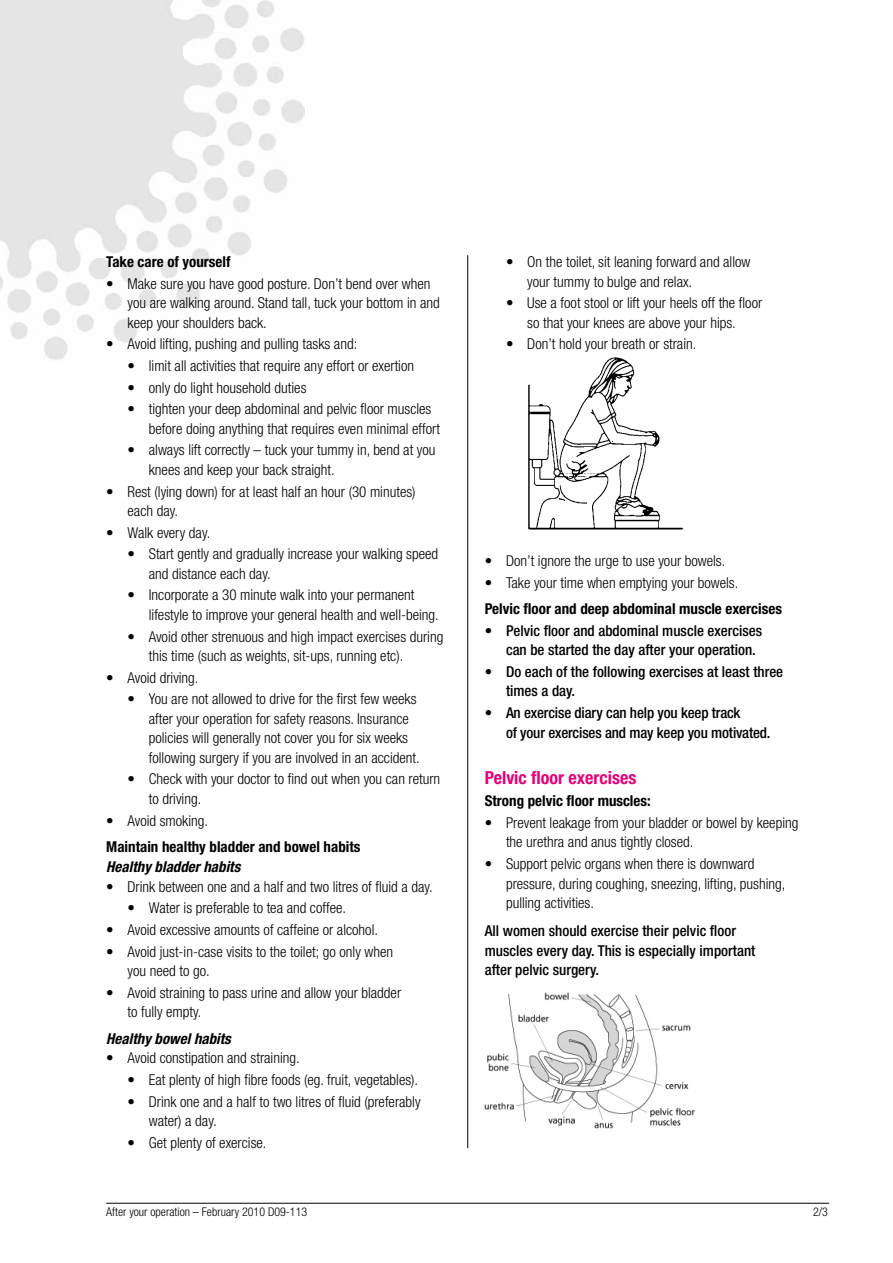
<style>
.page{position:relative;width:893px;height:1263px;background:#fff}
.page>*{position:absolute;margin:0;border:0;box-sizing:border-box;transform-origin:0 0}
.t1{font:700 condensed 18px "Helvetica Neue";color:#e20177}
.t2{font:300 condensed 15px/19.5px "Helvetica Neue";color:#000}
.t3{font:500 condensed 15px/19.5px "Helvetica Neue";color:#000}
.t4{font:700 condensed 15px "Helvetica Neue";color:#000}
.t5{font:italic 700 condensed 15px "Helvetica Neue";color:#000}
.t6{font:300 condensed 12px "Helvetica Neue";color:#000}
</style>
<div class="page">
<img style="left:0;top:0;width:304px;height:360px">
<img style="left:528px;top:357px;width:156px;height:173px">
<img style="left:485px;top:992px;width:210px;height:137px">
<hr style="left:467px;top:255px;width:1px;height:893px;background:#000">
<hr style="left:106px;top:1203px;width:723px;height:1px;background:#000">
<p class="t4" style="left:106px;top:253px;width:126px">Take care of yourself</p>
<p class="t2" style="left:128px;top:274px;width:314px;text-indent:-21px">• Make sure you have good posture. Don’t bend over when you are walking around. Stand tall, tuck your bottom in and keep your shoulders back.</p>
<p class="t2" style="left:106px;top:334px;width:252px">• Avoid lifting, pushing and pulling tasks and:</p>
<p class="t2" style="left:128px;top:356px;width:288px">• limit all activities that require any effort or exertion</p>
<p class="t2" style="left:128px;top:377px;width:180px">• only do light household duties</p>
<p class="t2" style="left:149px;top:399px;width:293px;text-indent:-21px">• tighten your deep abdominal and pelvic floor muscles before doing anything that requires even minimal effort</p>
<p class="t2" style="left:149px;top:440px;width:288px;text-indent:-21px">• always lift correctly – tuck your tummy in, bend at you knees and keep your back straight.</p>
<p class="t2" style="left:128px;top:481px;width:289px;text-indent:-21px">• Rest (lying down) for at least half an hour (30 minutes) each day.</p>
<p class="t2" style="left:106px;top:522px;width:106px">• Walk every day.</p>
<p class="t2" style="left:149px;top:544px;width:291px;text-indent:-21px">• Start gently and gradually increase your walking speed and distance each day.</p>
<p class="t2" style="left:149px;top:585px;width:291px;text-indent:-21px">• Incorporate a 30 minute walk into your permanent lifestyle to improve your general health and well-being.</p>
<p class="t2" style="left:149px;top:626px;width:296px;text-indent:-21px">• Avoid other strenuous and high impact exercises during this time (such as weights, sit-ups, running etc).</p>
<p class="t2" style="left:106px;top:667px;width:94px">• Avoid driving.</p>
<p class="t2" style="left:149px;top:689px;width:272px;text-indent:-21px">• You are not allowed to drive for the first few weeks after your operation for safety reasons. Insurance policies will generally not cover you for six weeks following surgery if you are involved in an accident.</p>
<p class="t2" style="left:149px;top:769px;width:293px;text-indent:-21px">• Check with your doctor to find out when you can return to driving.</p>
<p class="t2" style="left:106px;top:810px;width:103px">• Avoid smoking.</p>
<p class="t4" style="left:106px;top:838px;width:256px">Maintain healthy bladder and bowel habits</p>
<p class="t5" style="left:106px;top:858px;width:136px">Healthy bladder habits</p>
<p class="t2" style="left:106px;top:876px;width:328px">• Drink between one and a half and two litres of fluid a day.</p>
<p class="t2" style="left:128px;top:898px;width:220px">• Water is preferable to tea and coffee.</p>
<p class="t2" style="left:106px;top:920px;width:273px">• Avoid excessive amounts of caffeine or alcohol.</p>
<p class="t2" style="left:128px;top:941px;width:267px;text-indent:-21px">• Avoid just-in-case visits to the toilet; go only when you need to go.</p>
<p class="t2" style="left:128px;top:982px;width:275px;text-indent:-21px">• Avoid straining to pass urine and allow your bladder to fully empty.</p>
<p class="t5" style="left:106px;top:1029px;width:126px">Healthy bowel habits</p>
<p class="t2" style="left:106px;top:1048px;width:195px">• Avoid constipation and straining.</p>
<p class="t2" style="left:128px;top:1070px;width:292px">• Eat plenty of high fibre foods (eg. fruit, vegetables).</p>
<p class="t2" style="left:149px;top:1091px;width:273px;text-indent:-21px">• Drink one and a half to two litres of fluid (preferably water) a day.</p>
<p class="t2" style="left:128px;top:1132px;width:140px">• Get plenty of exercise.</p>
<p class="t2" style="left:527px;top:252px;width:225px;text-indent:-21px">• On the toilet, sit leaning forward and allow your tummy to bulge and relax.</p>
<p class="t2" style="left:506px;top:293px;width:258px;text-align:center">• Use a foot stool or lift your heels off the floor so that your knees are above your hips.</p>
<p class="t2" style="left:506px;top:334px;width:192px">• Don’t hold your breath or strain.</p>
<p class="t2" style="left:485px;top:551px;width:242px">• Don’t ignore the urge to use your bowels.</p>
<p class="t2" style="left:485px;top:572px;width:255px">• Take your time when emptying your bowels.</p>
<p class="t4" style="left:485px;top:600px;width:299px">Pelvic floor and deep abdominal muscle exercises</p>
<p class="t3" style="left:506px;top:620px;width:258px;text-indent:-21px">• Pelvic floor and abdominal muscle exercises can be started the day after your operation.</p>
<p class="t3" style="left:506px;top:662px;width:279px;text-indent:-21px">• Do each of the following exercises at least three times a day.</p>
<p class="t3" style="left:506px;top:703px;width:266px;text-indent:-21px">• An exercise diary can help you keep track<br>of your exercises and may keep you motivated.</p>
<p class="t1" style="left:485px;top:767px;width:153px">Pelvic floor exercises</p>
<p class="t4" style="left:485px;top:792px;width:167px">Strong pelvic floor muscles:</p>
<p class="t2" style="left:506px;top:813px;width:294px;text-indent:-21px">• Prevent leakage from your bladder or bowel by keeping the urethra and anus tightly closed.</p>
<p class="t2" style="left:506px;top:854px;width:281px;text-indent:-21px">• Support pelvic organs when there is downward pressure, during coughing, sneezing, lifting, pushing, pulling activities.</p>
<p class="t3" style="left:485px;top:921px;width:272px">All women should exercise their pelvic floor muscles every day. This is especially important after pelvic surgery.</p>
<p class="t6" style="left:106px;top:1205px;width:202px">After your operation – February 2010 D09-113</p>
<p class="t6" style="left:813px;top:1205px;width:16px">2/3</p>
</div>
